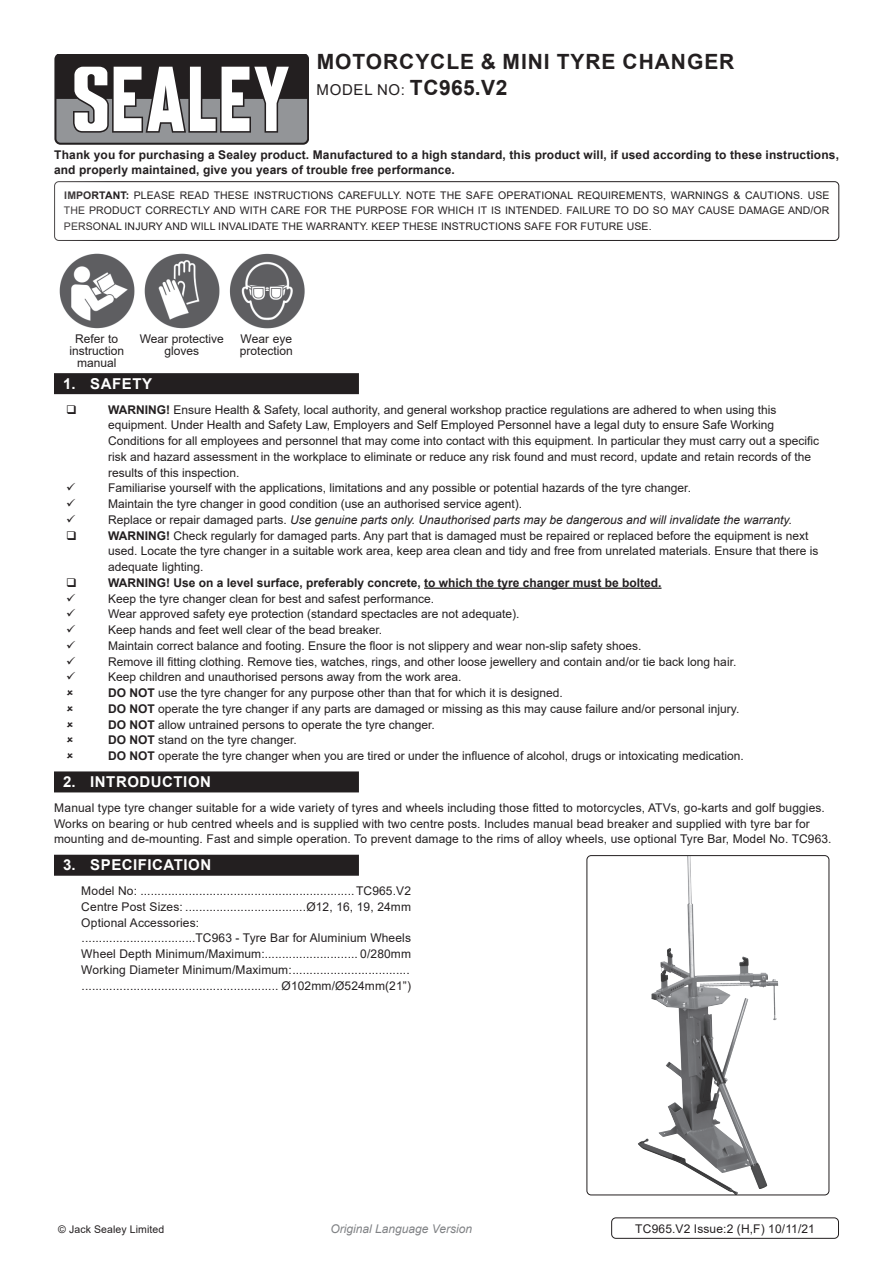
<style>
.page{position:relative;width:893px;height:1263px;background:#fff}
.page>*{position:absolute;margin:0;border:0;box-sizing:border-box;transform-origin:0 0}
.Product_Description{font:700 21px "Arial";letter-spacing:.045em;color:#231f20}
.t1{font:700 15px "Arial";letter-spacing:.035em;color:#fff}
.Instructions_Model_N{font:15px "Arial";letter-spacing:.045em;color:#231f20}
.Body{font:12px/15.8px "Arial";color:#231f20}
.Specifications__Tabb{font:12px "Arial";letter-spacing:.01em;color:#231f20}
.Body-2{font:700 12px/15.8px "Arial";letter-spacing:.01em;color:#231f20}
.t2{font:italic 12px "Arial";color:#231f20}
.Body__Footer{font:12px "Arial";letter-spacing:.01em;color:#231f20}
.t3{font:italic 12px "Arial";color:#808285}
.Body__Justified__7pt{font:10.5px/15.8px "Arial";letter-spacing:.01em;color:#231f20;text-align:justify}
.s1{font-weight:700;font-size:21px}
.s2{font-weight:700}
.s3{font-style:normal}
</style>
<div class="page">
<svg style="left:54px;top:54px;width:255px;height:90px"></svg>
<div style="left:54px;top:181px;width:785px;height:60px;border:1px solid #231f20;border-radius:4px"></div>
<div style="left:54px;top:373px;width:305px;height:21px;background:#231f20"></div>
<hr style="left:424px;top:588px;width:237px;height:1px;background:#231f20">
<div style="left:54px;top:771px;width:305px;height:21px;background:#231f20"></div>
<div style="left:54px;top:855px;width:305px;height:21px;background:#231f20"></div>
<img style="left:59px;top:253px;width:246px;height:76px">
<div style="left:611px;top:1217px;width:228px;height:22px;border:1px solid #231f20;border-radius:4px"></div>
<img style="left:651px;top:857px;width:116px;height:332px">
<div style="left:586px;top:855px;width:243px;height:340px;border:1px solid #231f20;border-radius:4px"></div>
<p class="Product_Description" style="left:317px;top:47px;width:419px">MOTORCYCLE &amp; MINI TYRE CHANGER</p>
<p class="Instructions_Model_N" style="left:317px;top:79px;width:192px">MODEL NO: <span class="s1">TC965.V2</span></p>
<p class="Body-2" style="left:54px;top:147px;width:786px">Thank you for purchasing a Sealey product. Manufactured to a high standard, this product will, if used according to these instructions, and properly maintained, give you years of trouble free performance.</p>
<p class="Body__Justified__7pt" style="left:64px;top:187px;width:767px"><span class="s2">IMPORTANT:</span> PLEASE READ THESE INSTRUCTIONS CAREFULLY. NOTE THE SAFE OPERATIONAL REQUIREMENTS, WARNINGS &amp; CAUTIONS. USE THE PRODUCT CORRECTLY AND WITH CARE FOR THE PURPOSE FOR WHICH IT IS INTENDED. FAILURE TO DO SO MAY CAUSE DAMAGE AND/OR PERSONAL INJURY AND WILL INVALIDATE THE WARRANTY. KEEP THESE INSTRUCTIONS SAFE FOR FUTURE USE.</p>
<p class="Body" style="left:69px;top:332px;width:56px;line-height:12px;text-align:center">Refer to instruction</p>
<p class="Body" style="left:77px;top:354px;width:41px">manual</p>
<p class="Body" style="left:140px;top:332px;width:86px;line-height:12px;text-align:center">Wear protective gloves</p>
<p class="Body" style="left:240px;top:332px;width:54px;line-height:12px">Wear eye protection</p>
<p class="t1" style="left:63px;top:373px;width:90px">1. SAFETY</p>
<p class="Body" style="left:108px;top:401px;width:712px"><span class="s2">WARNING!</span> Ensure Health &amp; Safety, local authority, and general workshop practice regulations are adhered to when using this equipment. Under Health and Safety Law, Employers and Self Employed Personnel have a legal duty to ensure Safe Working Conditions for all employees and personnel that may come into contact with this equipment. In particular they must carry out a specific risk and hazard assessment in the workplace to eliminate or reduce any risk found and must record, update and retain records of the results of this inspection.</p>
<p class="Body" style="left:108px;top:480px;width:584px">Familiarise yourself with the applications, limitations and any possible or potential hazards of the tyre changer.</p>
<p class="Body" style="left:108px;top:496px;width:416px">Maintain the tyre changer in good condition (use an authorised service agent).</p>
<p class="t2" style="left:108px;top:512px;width:685px"><span class="s3">Replace or repair damaged parts.</span> Use genuine parts only. Unauthorised parts may be dangerous and will invalidate the warranty.</p>
<p class="Body" style="left:108px;top:527px;width:712px"><span class="s2">WARNING!</span> Check regularly for damaged parts. Any part that is damaged must be repaired or replaced before the equipment is next used. Locate the tyre changer in a suitable work area, keep area clean and tidy and free from unrelated materials. Ensure that there is adequate lighting.</p>
<p class="Body-2" style="left:108px;top:575px;width:555px">WARNING! Use on a level surface, preferably concrete, to which the tyre changer must be bolted.</p>
<p class="Body" style="left:108px;top:590px;width:328px">Keep the tyre changer clean for best and safest performance.</p>
<p class="Body" style="left:108px;top:606px;width:413px">Wear approved safety eye protection (standard spectacles are not adequate).</p>
<p class="Body" style="left:108px;top:622px;width:276px">Keep hands and feet well clear of the bead breaker.</p>
<p class="Body" style="left:108px;top:638px;width:535px">Maintain correct balance and footing. Ensure the floor is not slippery and wear non-slip safety shoes.</p>
<p class="Body" style="left:108px;top:653px;width:630px">Remove ill fitting clothing. Remove ties, watches, rings, and other loose jewellery and contain and/or tie back long hair.</p>
<p class="Body" style="left:108px;top:669px;width:355px">Keep children and unauthorised persons away from the work area.</p>
<p class="Body" style="left:108px;top:685px;width:456px"><span class="s2">DO NOT</span> use the tyre changer for any purpose other than that for which it is designed.</p>
<p class="Body" style="left:108px;top:701px;width:633px"><span class="s2">DO NOT</span> operate the tyre changer if any parts are damaged or missing as this may cause failure and/or personal injury.</p>
<p class="Body" style="left:108px;top:716px;width:328px"><span class="s2">DO NOT</span> allow untrained persons to operate the tyre changer.</p>
<p class="Body" style="left:108px;top:732px;width:190px"><span class="s2">DO NOT</span> stand on the tyre changer.</p>
<p class="Body" style="left:108px;top:748px;width:637px"><span class="s2">DO NOT</span> operate the tyre changer when you are tired or under the influence of alcohol, drugs or intoxicating medication.</p>
<p class="t1" style="left:63px;top:771px;width:149px">2. INTRODUCTION</p>
<p class="Body" style="left:54px;top:800px;width:779px">Manual type tyre changer suitable for a wide variety of tyres and wheels including those fitted to motorcycles, ATVs, go-karts and golf buggies.<br>Works on bearing or hub centred wheels and is supplied with two centre posts. Includes manual bead breaker and supplied with tyre bar for mounting and de-mounting. Fast and simple operation. To prevent damage to the rims of alloy wheels, use optional Tyre Bar, Model No. TC963.</p>
<p class="t1" style="left:63px;top:855px;width:150px">3. SPECIFICATION</p>
<p class="Specifications__Tabb" style="left:81px;top:883px;width:331px">Model No: ..............................................................TC965.V2</p>
<p class="Specifications__Tabb" style="left:81px;top:898px;width:331px">Centre Post Sizes: ...................................Ø12, 16, 19, 24mm</p>
<p class="Specifications__Tabb" style="left:81px;top:914px;width:119px">Optional Accessories:</p>
<p class="Specifications__Tabb" style="left:82px;top:930px;width:331px">.................................TC963 - Tyre Bar for Aluminium Wheels</p>
<p class="Specifications__Tabb" style="left:81px;top:946px;width:331px">Wheel Depth Minimum/Maximum:........................... 0/280mm</p>
<p class="Specifications__Tabb" style="left:81px;top:961px;width:330px">Working Diameter Minimum/Maximum:..................................</p>
<p class="Specifications__Tabb" style="left:82px;top:977px;width:331px">......................................................... Ø102mm/Ø524mm(21”)</p>
<p class="Body__Justified__7pt" style="left:58px;top:1221px;width:108px">© Jack Sealey Limited</p>
<p class="t3" style="left:330px;top:1220px;width:143px">Original Language Version</p>
<p class="Body__Footer" style="left:635px;top:1220px;width:181px">TC965.V2 Issue:2 (H,F) 10/11/21</p>
</div>
